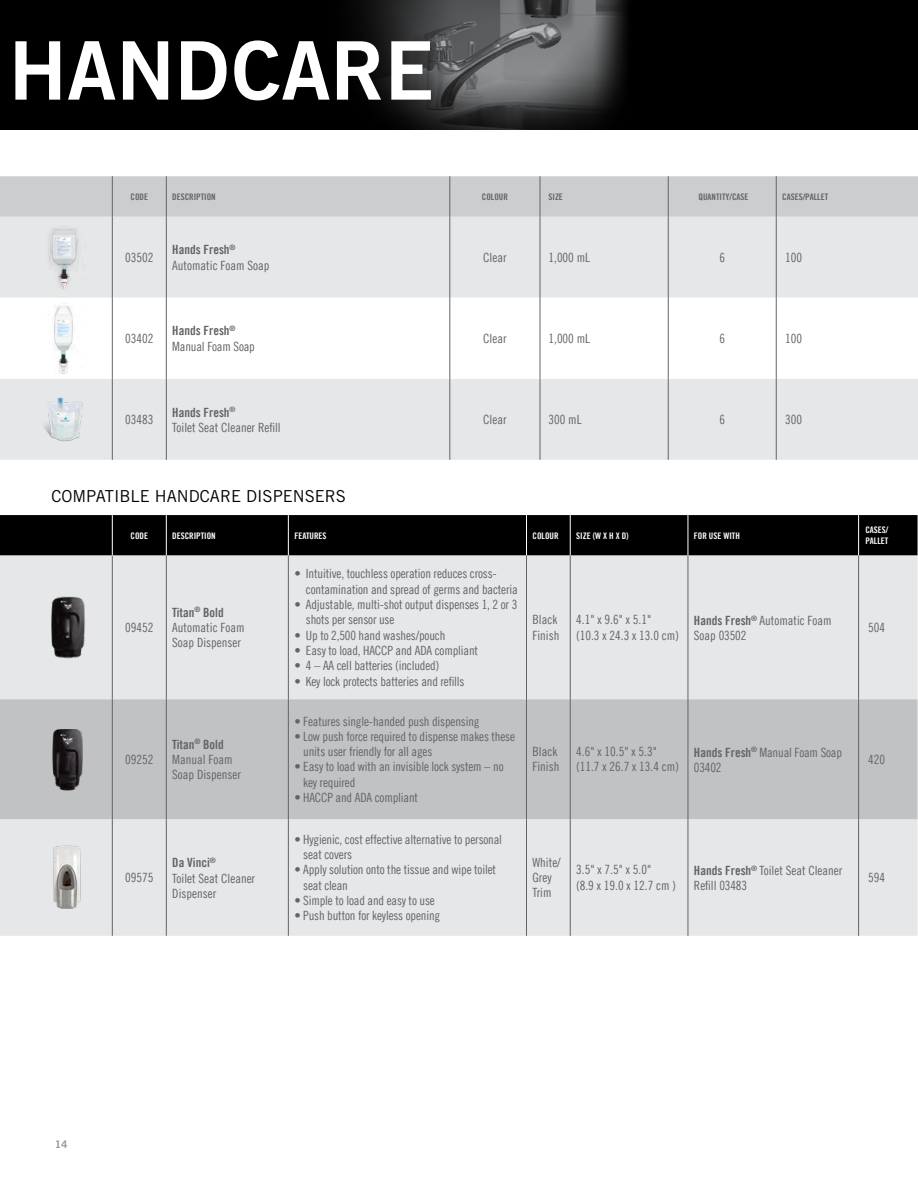
<style>
.page{position:relative;width:918px;height:1188px;background:#fff}
.page>*{position:absolute;margin:0;border:0;box-sizing:border-box;transform-origin:0 0}
.t1{font:80.85px "Trade Gothic Bold Two";color:#fff}
.t2{font:16.5px "Trade Gothic";color:#000}
.t3{font:12.75px/15.3px "Trade Gothic LT Cond Eighteen";letter-spacing:-.01em;color:#636466}
.t4{font:10.5px "Trade Gothic Bold Two";color:#939598}
.t5{font:9px/10.8px "Trade Gothic LT Bold Cond Twenty";color:#fff}
.t6{font:9px "Trade Gothic LT Bold Cond Twenty";color:#636466}
.s1{font-family:"Trade Gothic LT Bold Cond Twenty"}
</style>
<div class="page">
<div style="left:0;top:0;width:918px;height:130px;background:#000"></div>
<img style="left:358px;top:0;width:269px;height:130px">
<div style="left:0;top:515px;width:918px;height:41px;background:#000"></div>
<div style="left:0;top:556px;width:918px;height:380px;background:#e6e7e8"></div>
<div style="left:0;top:699px;width:918px;height:120px;background:#c0c2c4"></div>
<hr style="left:112px;top:556px;width:1px;height:143px;background:#636466">
<hr style="left:112px;top:699px;width:1px;height:120px;background:#636466">
<hr style="left:112px;top:819px;width:1px;height:117px;background:#636466">
<hr style="left:112px;top:515px;width:1px;height:41px;background:#fff">
<hr style="left:166px;top:515px;width:1px;height:41px;background:#fff">
<hr style="left:688px;top:515px;width:1px;height:41px;background:#fff">
<hr style="left:288px;top:515px;width:1px;height:41px;background:#fff">
<hr style="left:526px;top:515px;width:1px;height:41px;background:#fff">
<hr style="left:570px;top:515px;width:1px;height:41px;background:#fff">
<hr style="left:858px;top:515px;width:1px;height:41px;background:#fff">
<hr style="left:688px;top:556px;width:1px;height:143px;background:#636466">
<hr style="left:688px;top:699px;width:1px;height:120px;background:#636466">
<hr style="left:688px;top:819px;width:1px;height:117px;background:#636466">
<hr style="left:166px;top:819px;width:1px;height:117px;background:#636466">
<hr style="left:166px;top:556px;width:1px;height:143px;background:#636466">
<hr style="left:166px;top:699px;width:1px;height:120px;background:#636466">
<hr style="left:288px;top:699px;width:1px;height:120px;background:#636466">
<hr style="left:526px;top:699px;width:1px;height:120px;background:#636466">
<hr style="left:570px;top:699px;width:1px;height:120px;background:#636466">
<hr style="left:858px;top:699px;width:1px;height:120px;background:#636466">
<hr style="left:288px;top:819px;width:1px;height:117px;background:#636466">
<hr style="left:526px;top:819px;width:1px;height:117px;background:#636466">
<hr style="left:570px;top:819px;width:1px;height:117px;background:#636466">
<hr style="left:858px;top:819px;width:1px;height:117px;background:#636466">
<hr style="left:288px;top:556px;width:1px;height:143px;background:#636466">
<hr style="left:526px;top:556px;width:1px;height:143px;background:#636466">
<hr style="left:570px;top:556px;width:1px;height:143px;background:#636466">
<hr style="left:858px;top:556px;width:1px;height:143px;background:#636466">
<div style="left:0;top:176px;width:918px;height:41px;background:#cbcdce"></div>
<div style="left:0;top:217px;width:918px;height:243px;background:#e6e7e8"></div>
<svg style="left:0;top:298px;width:918px;height:81px"></svg>
<hr style="left:112px;top:176px;width:1px;height:41px;background:#636466">
<hr style="left:112px;top:217px;width:1px;height:81px;background:#636466">
<hr style="left:112px;top:298px;width:1px;height:81px;background:#636466">
<hr style="left:112px;top:379px;width:1px;height:81px;background:#636466">
<hr style="left:166px;top:176px;width:1px;height:41px;background:#636466">
<hr style="left:450px;top:176px;width:1px;height:41px;background:#636466">
<hr style="left:540px;top:176px;width:1px;height:41px;background:#636466">
<hr style="left:668px;top:176px;width:1px;height:41px;background:#636466">
<hr style="left:776px;top:176px;width:1px;height:41px;background:#636466">
<hr style="left:450px;top:217px;width:1px;height:81px;background:#636466">
<hr style="left:540px;top:217px;width:1px;height:81px;background:#636466">
<hr style="left:668px;top:217px;width:1px;height:81px;background:#636466">
<hr style="left:776px;top:217px;width:1px;height:81px;background:#636466">
<hr style="left:450px;top:298px;width:1px;height:81px;background:#636466">
<hr style="left:540px;top:298px;width:1px;height:81px;background:#636466">
<hr style="left:668px;top:298px;width:1px;height:81px;background:#636466">
<hr style="left:776px;top:298px;width:1px;height:81px;background:#636466">
<hr style="left:450px;top:379px;width:1px;height:81px;background:#636466">
<hr style="left:540px;top:379px;width:1px;height:81px;background:#636466">
<hr style="left:668px;top:379px;width:1px;height:81px;background:#636466">
<hr style="left:776px;top:379px;width:1px;height:81px;background:#636466">
<hr style="left:166px;top:217px;width:1px;height:81px;background:#636466">
<hr style="left:166px;top:298px;width:1px;height:81px;background:#636466">
<hr style="left:166px;top:379px;width:1px;height:81px;background:#636466">
<div style="left:44px;top:223px;width:39px;height:71px;background:#e6e7e8"></div>
<img style="left:42px;top:227px;width:43px;height:61px">
<img style="left:43px;top:302px;width:41px;height:72px">
<img style="left:40px;top:396px;width:59px;height:47px">
<img style="left:47px;top:591px;width:52px;height:73px">
<img style="left:52px;top:729px;width:46px;height:65px">
<img style="left:52px;top:846px;width:46px;height:63px">
<p class="t1" style="left:9px;top:21px;width:427px">HANDCARE</p>
<p class="t6" style="left:131px;top:191px;width:19px">CODE</p>
<p class="t6" style="left:172px;top:191px;width:45px">DESCRIPTION</p>
<p class="t6" style="left:482px;top:191px;width:28px">COLOUR</p>
<p class="t6" style="left:549px;top:191px;width:16px">SIZE</p>
<p class="t6" style="left:699px;top:191px;width:51px">QUANTITY/CASE</p>
<p class="t6" style="left:782px;top:191px;width:47px">CASES/PALLET</p>
<p class="t3" style="left:125px;top:250px;width:30px">03502</p>
<p class="t3" style="left:172px;top:242px;width:99px"><span class="s1">Hands Fresh</span><sup>®<br></sup>Automatic Foam Soap</p>
<p class="t3" style="left:483px;top:250px;width:25px">Clear</p>
<p class="t3" style="left:549px;top:250px;width:43px">1,000 mL</p>
<p class="t3" style="left:719px;top:250px;width:7px">6</p>
<p class="t3" style="left:785px;top:250px;width:18px">100</p>
<p class="t3" style="left:125px;top:331px;width:30px">03402</p>
<p class="t3" style="left:172px;top:323px;width:84px"><span class="s1">Hands Fresh</span><sup>®<br></sup>Manual Foam Soap</p>
<p class="t3" style="left:483px;top:331px;width:25px">Clear</p>
<p class="t3" style="left:549px;top:331px;width:43px">1,000 mL</p>
<p class="t3" style="left:719px;top:331px;width:7px">6</p>
<p class="t3" style="left:785px;top:331px;width:18px">100</p>
<p class="t3" style="left:125px;top:412px;width:30px">03483</p>
<p class="t3" style="left:172px;top:404px;width:110px"><span class="s1">Hands Fresh</span><sup>®<br></sup>Toilet Seat Cleaner Refill</p>
<p class="t3" style="left:483px;top:412px;width:25px">Clear</p>
<p class="t3" style="left:549px;top:412px;width:35px">300 mL</p>
<p class="t3" style="left:719px;top:412px;width:7px">6</p>
<p class="t3" style="left:785px;top:412px;width:18px">300</p>
<h1 class="t2" style="left:51px;top:486px;width:296px">COMPATIBLE HANDCARE DISPENSERS</h1>
<p class="t5" style="left:131px;top:530px;width:19px">CODE</p>
<p class="t5" style="left:172px;top:530px;width:45px">DESCRIPTION</p>
<p class="t5" style="left:294px;top:530px;width:34px">FEATURES</p>
<p class="t5" style="left:533px;top:530px;width:28px">COLOUR</p>
<p class="t5" style="left:576px;top:530px;width:54px">SIZE (W X H X D)</p>
<p class="t5" style="left:694px;top:530px;width:47px">FOR USE WITH</p>
<p class="t5" style="left:865px;top:524px;width:24px">CASES/<br>PALLET</p>
<p class="t3" style="left:306px;top:566px;width:213px;text-indent:-12px">• Intuitive, touchless operation reduces cross&shy;contamination and spread of germs and bacteria</p>
<p class="t3" style="left:125px;top:620px;width:30px">09452</p>
<p class="t3" style="left:172px;top:604px;width:74px"><span class="s1">Titan</span><sup>®</sup> <span class="s1">Bold<br></span>Automatic Foam<br>Soap Dispenser</p>
<p class="t3" style="left:306px;top:597px;width:213px;text-indent:-12px">• Adjustable, multi-shot output dispenses 1, 2 or 3 shots per sensor use</p>
<p class="t3" style="left:533px;top:612px;width:28px">Black<br>Finish</p>
<p class="t3" style="left:576px;top:612px;width:104px">4.1" x 9.6" x 5.1"<br>(10.3 x 24.3 x 13.0 cm)</p>
<p class="t3" style="left:694px;top:613px;width:139px"><span class="s1">Hands Fresh</span><sup>®</sup> Automatic Foam<br>Soap 03502</p>
<p class="t3" style="left:868px;top:620px;width:18px">504</p>
<p class="t3" style="left:294px;top:627px;width:153px">• Up to 2,500 hand washes/pouch</p>
<p class="t3" style="left:294px;top:643px;width:185px">• Easy to load, HACCP and ADA compliant</p>
<p class="t3" style="left:125px;top:752px;width:30px">09252</p>
<p class="t3" style="left:125px;top:870px;width:30px">09575</p>
<p class="t3" style="left:294px;top:658px;width:146px">• 4 – AA cell batteries (included)</p>
<p class="t3" style="left:294px;top:673px;width:172px">• Key lock protects batteries and refills</p>
<p class="t3" style="left:294px;top:713px;width:187px">• Features single-handed push dispensing</p>
<p class="t3" style="left:172px;top:736px;width:70px"><span class="s1">Titan</span><sup>®</sup> <span class="s1">Bold<br></span>Manual Foam<br>Soap Dispenser</p>
<p class="t3" style="left:303px;top:729px;width:213px;text-indent:-9px">• Low push force required to dispense makes these units user friendly for all ages</p>
<p class="t3" style="left:303px;top:759px;width:202px;text-indent:-9px">• Easy to load with an invisible lock system – no key required</p>
<p class="t3" style="left:294px;top:790px;width:125px">• HACCP and ADA compliant</p>
<p class="t3" style="left:172px;top:855px;width:84px"><span class="s1">Da Vinci</span><sup>®<br></sup>Toilet Seat Cleaner<br>Dispenser</p>
<p class="t3" style="left:294px;top:832px;width:209px">• Hygienic, cost effective alternative to personal</p>
<p class="t3" style="left:303px;top:847px;width:50px">seat covers</p>
<p class="t3" style="left:303px;top:862px;width:194px;text-indent:-9px">• Apply solution onto the tissue and wipe toilet seat clean</p>
<p class="t3" style="left:294px;top:893px;width:142px">• Simple to load and easy to use</p>
<p class="t3" style="left:294px;top:908px;width:147px">• Push button for keyless opening</p>
<p class="t3" style="left:533px;top:744px;width:28px">Black<br>Finish</p>
<p class="t3" style="left:576px;top:744px;width:104px">4.6" x 10.5" x 5.3" (11.7 x 26.7 x 13.4 cm)</p>
<p class="t3" style="left:694px;top:744px;width:150px"><span class="s1">Hands Fresh</span><sup>®</sup> Manual Foam Soap<br>03402</p>
<p class="t3" style="left:868px;top:752px;width:18px">420</p>
<p class="t3" style="left:533px;top:854px;width:30px">White/<br>Grey<br>Trim</p>
<p class="t3" style="left:576px;top:862px;width:101px">3.5" x 7.5" x 5.0"<br>(8.9 x 19.0 x 12.7 cm )</p>
<p class="t3" style="left:694px;top:863px;width:150px"><span class="s1">Hands Fresh</span><sup>®</sup> Toilet Seat Cleaner<br>Refill 03483</p>
<p class="t3" style="left:868px;top:870px;width:18px">594</p>
<p class="t4" style="left:55px;top:1138px;width:14px">14</p>
</div>
